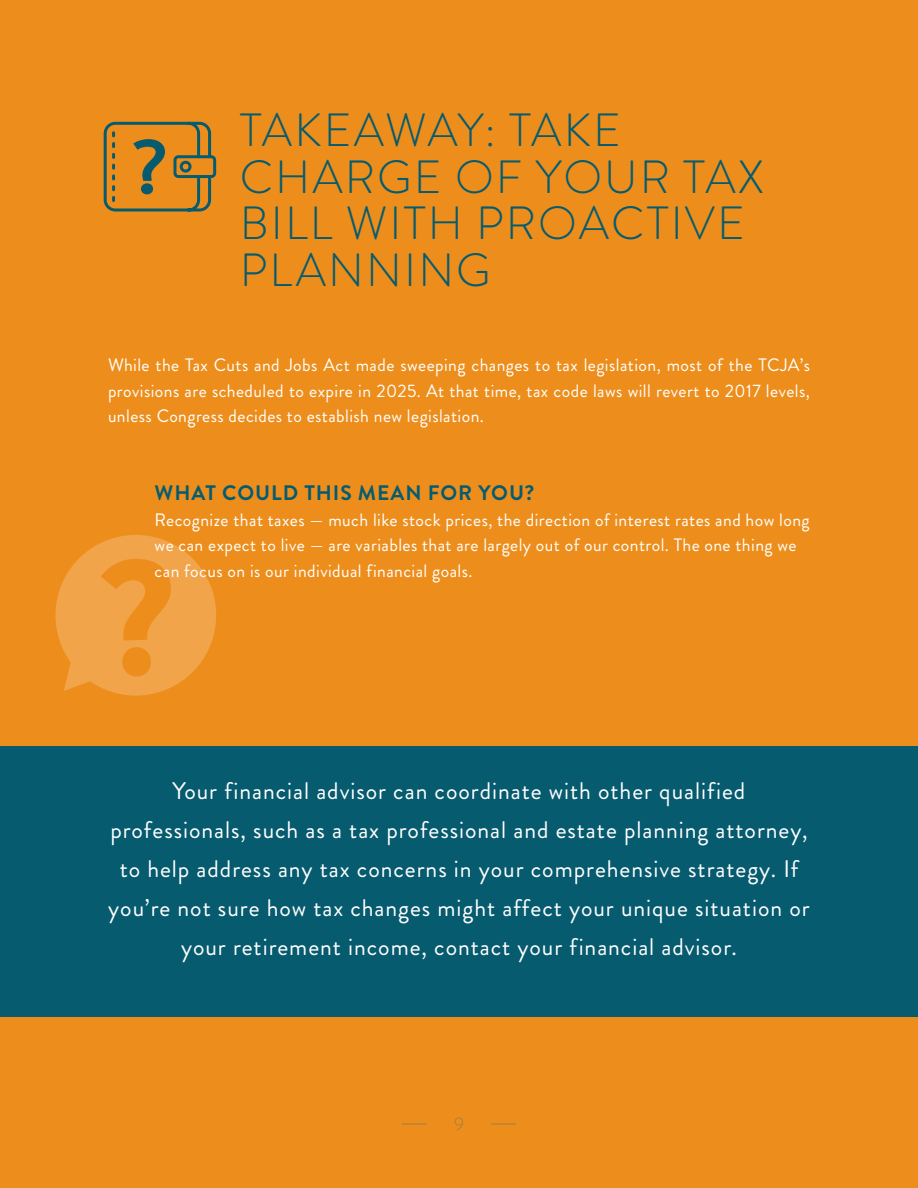
<style>
.page{position:relative;width:918px;height:1188px;background:#ed8e1c}
.page>*{position:absolute;margin:0;border:0;box-sizing:border-box;transform-origin:0 0}
.t1{font:300 46.5px/46.5px "Brandon Grotesque";letter-spacing:.045em;color:#075b6f}
.t2{font:24px/39px "Brandon Grotesque";letter-spacing:.04em;color:#fff;text-align:center}
.t3{font:700 21px "Brandon Grotesque";letter-spacing:.045em;color:#075b6f}
.t4{font:18px/25.5px "Brandon Grotesque";letter-spacing:.025em;color:#fff;text-align:justify}
.t5{font:300 18px "Brandon Grotesque";color:#9d7e45}
</style>
<div class="page">
<svg style="left:55px;top:535px;width:161px;height:161px"></svg>
<div style="left:0;top:746px;width:918px;height:271px;background:#075b6f"></div>
<svg style="left:402px;top:1124px;width:25px;height:1px"></svg>
<svg style="left:491px;top:1124px;width:25px;height:1px"></svg>
<svg style="left:103px;top:121px;width:114px;height:91px"></svg>
<p class="t1" style="left:240px;top:107px;width:526px">TAKEAWAY: TAKE<br>CHARGE OF YOUR TAX<br>BILL WITH PROACTIVE<br>PLANNING</p>
<p class="t4" style="left:108px;top:352px;width:704px">While the Tax Cuts and Jobs Act made sweeping changes to tax legislation, most of the TCJA’s provisions are scheduled to expire in 2025. At that time, tax code laws will revert to 2017 levels, unless Congress decides to establish new legislation.</p>
<p class="t3" style="left:155px;top:478px;width:381px">WHAT COULD THIS MEAN FOR YOU?</p>
<p class="t4" style="left:155px;top:507px;width:657px;text-align:left">Recognize that taxes — much like stock prices, the direction of interest rates and how long we can expect to live — are variables that are largely out of our control. The one thing we can focus on is our individual financial goals.</p>
<p class="t2" style="left:108px;top:771px;width:703px">Your financial advisor can coordinate with other qualified professionals, such as a tax professional and estate planning attorney, to help address any tax concerns in your comprehensive strategy. If you’re not sure how tax changes might affect your unique situation or your retirement income, contact your financial advisor.</p>
<p class="t5" style="left:454px;top:1112px;width:11px">9</p>
</div>
